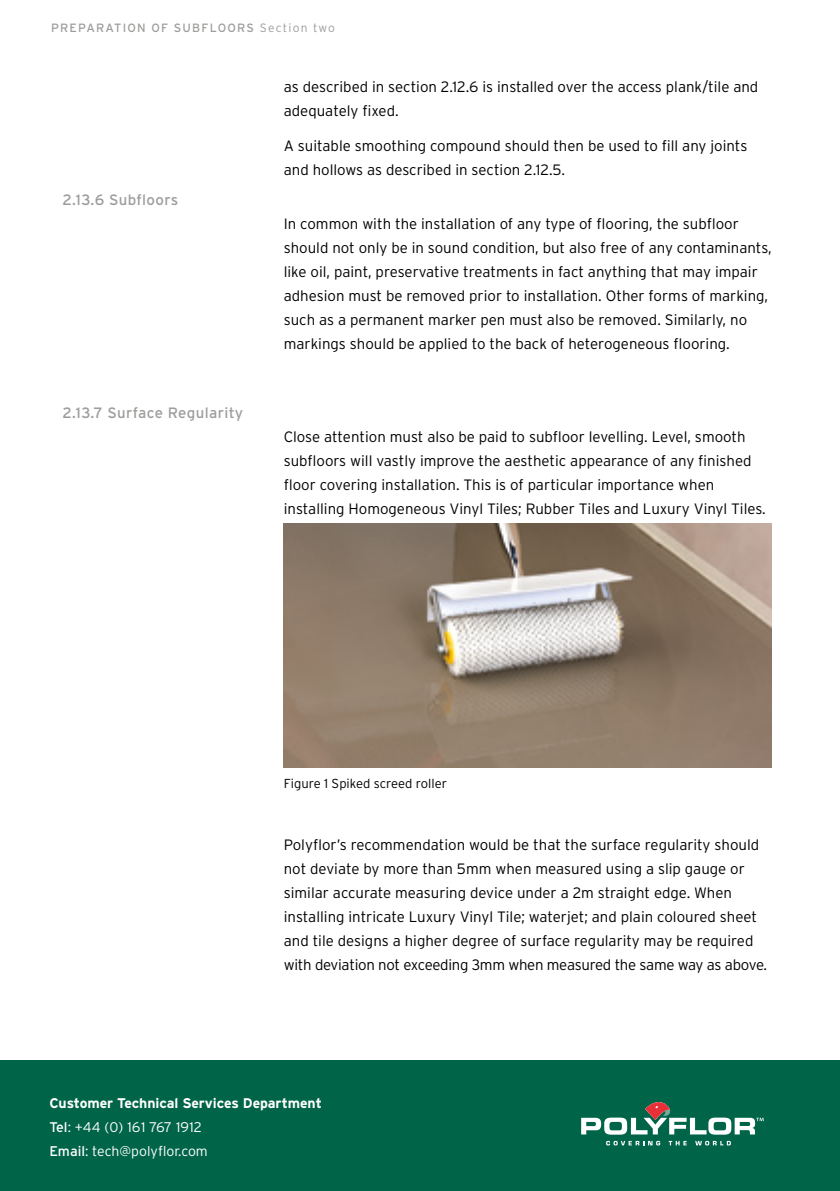
<style>
.page{position:relative;width:840px;height:1191px;background:#fff}
.page>*{position:absolute;margin:0;border:0;box-sizing:border-box;transform-origin:0 0}
.t1{font:300 15px/24px "Interstate";color:#000}
.t2{font:15px "Interstate";letter-spacing:.025em;color:#9d9d9c}
.t3{font:700 14px/24px "Interstate";letter-spacing:-.005em;color:#fff}
.t4{font:300 13px "Interstate";color:#000}
.t5{font:12px "Interstate";letter-spacing:.1em;color:#9d9d9c}
.s1{font-weight:300}
.s2{font-weight:400}
</style>
<div class="page">
<img style="left:283px;top:523px;width:488px;height:244px">
<div style="left:0;top:1060px;width:839px;height:131px;background:#006548"></div>
<svg style="left:606px;top:1140px;width:54px;height:5px"></svg>
<svg style="left:668px;top:1141px;width:18px;height:4px"></svg>
<svg style="left:695px;top:1140px;width:35px;height:5px"></svg>
<svg style="left:581px;top:1102px;width:182px;height:32px"></svg>
<p class="t5" style="left:51px;top:21px;width:285px">PREPARATION OF SUBFLOORS <span class="s1">Section two</span></p>
<p class="t2" style="left:62px;top:191px;width:117px">2.13.6 Subfloors</p>
<p class="t2" style="left:62px;top:404px;width:182px">2.13.7 Surface Regularity</p>
<p class="t1" style="left:283px;top:74px;width:476px">as described in section 2.12.6 is installed over the access plank/tile and adequately fixed.</p>
<p class="t1" style="left:283px;top:133px;width:465px">A suitable smoothing compound should then be used to fill any joints and hollows as described in section 2.12.5.</p>
<p class="t1" style="left:283px;top:211px;width:489px">In common with the installation of any type of flooring, the subfloor should not only be in sound condition, but also free of any contaminants, like oil, paint, preservative treatments in fact anything that may impair adhesion must be removed prior to installation. Other forms of marking, such as a permanent marker pen must also be removed. Similarly, no markings should be applied to the back of heterogeneous flooring.</p>
<p class="t1" style="left:283px;top:424px;width:483px">Close attention must also be paid to subfloor levelling. Level, smooth subfloors will vastly improve the aesthetic appearance of any finished floor covering installation. This is of particular importance when installing Homogeneous Vinyl Tiles; Rubber Tiles and Luxury Vinyl Tiles.</p>
<p class="t4" style="left:283px;top:776px;width:165px">Figure 1 Spiked screed roller</p>
<p class="t1" style="left:283px;top:832px;width:484px">Polyflor’s recommendation would be that the surface regularity should not deviate by more than 5mm when measured using a slip gauge or similar accurate measuring device under a 2m straight edge. When installing intricate Luxury Vinyl Tile; waterjet; and plain coloured sheet and tile designs a higher degree of surface regularity may be required with deviation not exceeding 3mm when measured the same way as above.</p>
<p class="t3" style="left:49px;top:1090px;width:274px">Customer Technical Services Department<br><span class="s2">Tel</span><span class="s1">: +44 (0) 161 767 1912<br></span><span class="s2">Email</span><span class="s1">: tech@polyflor.com</span></p>
</div>
